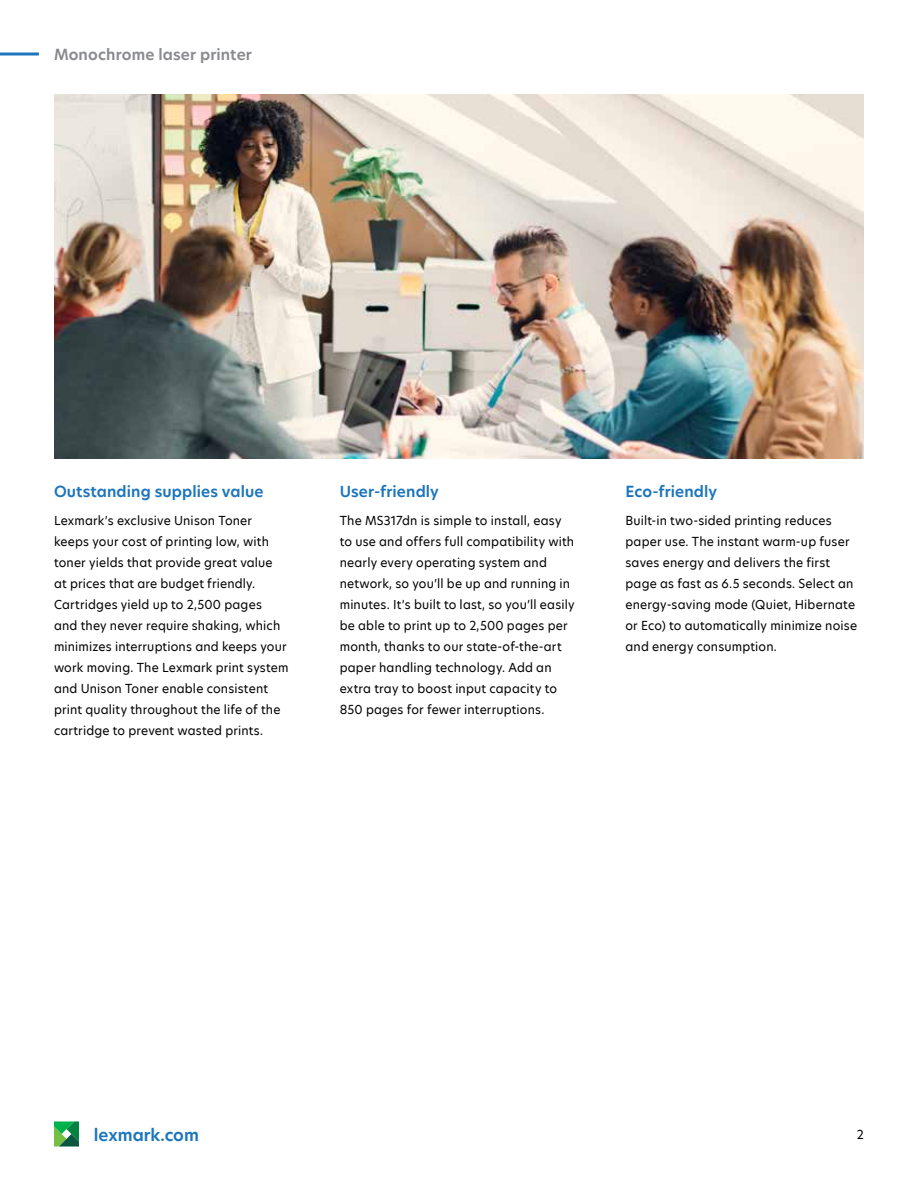
<style>
.page{position:relative;width:918px;height:1188px;background:#fff}
.page>*{position:absolute;margin:0;border:0;box-sizing:border-box;transform-origin:0 0}
.t1{font:600 16.5px "TP Hero";color:#1c75bc}
.t2{font:600 15px "TP Hero";letter-spacing:.01em;color:#1c75bc}
.t3{font:600 15px "TP Hero";letter-spacing:.01em;color:#888a8d}
.t4{font:12px/21px "TP Hero";letter-spacing:.015em;color:#000}
</style>
<div class="page">
<svg style="left:0;top:52px;width:39px;height:4px"></svg>
<svg style="left:54px;top:1121px;width:25px;height:26px"></svg>
<img style="left:54px;top:94px;width:810px;height:365px">
<p class="t3" style="left:54px;top:44px;width:200px">Monochrome laser printer</p>
<p class="t2" style="left:54px;top:481px;width:211px">Outstanding supplies value</p>
<p class="t4" style="left:54px;top:510px;width:236px">Lexmark’s exclusive Unison Toner keeps your cost of printing low, with toner yields that provide great value<br>at prices that are budget friendly.<br>Cartridges yield up to 2,500 pages<br>and they never require shaking, which minimizes interruptions and keeps your work moving. The Lexmark print system and Unison Toner enable consistent print quality throughout the life of the cartridge to prevent wasted prints.</p>
<p class="t2" style="left:340px;top:481px;width:101px">User-friendly</p>
<p class="t4" style="left:340px;top:510px;width:236px">The MS317dn is simple to install, easy to use and offers full compatibility with nearly every operating system and network, so you’ll be up and running in minutes. It’s built to last, so you’ll easily be able to print up to 2,500 pages per month, thanks to our state-of-the-art paper handling technology. Add an extra tray to boost input capacity to 850 pages for fewer interruptions.</p>
<p class="t2" style="left:626px;top:481px;width:93px">Eco-friendly</p>
<p class="t4" style="left:626px;top:510px;width:233px">Built-in two-sided printing reduces paper use. The instant warm-up fuser saves energy and delivers the first page as fast as 6.5 seconds. Select an energy-saving mode (Quiet, Hibernate or Eco) to automatically minimize noise and energy consumption.</p>
<h1 class="t1" style="left:94px;top:1123px;width:106px">lexmark.com</h1>
<p class="t4" style="left:857px;top:1124px;width:9px">2</p>
</div>
